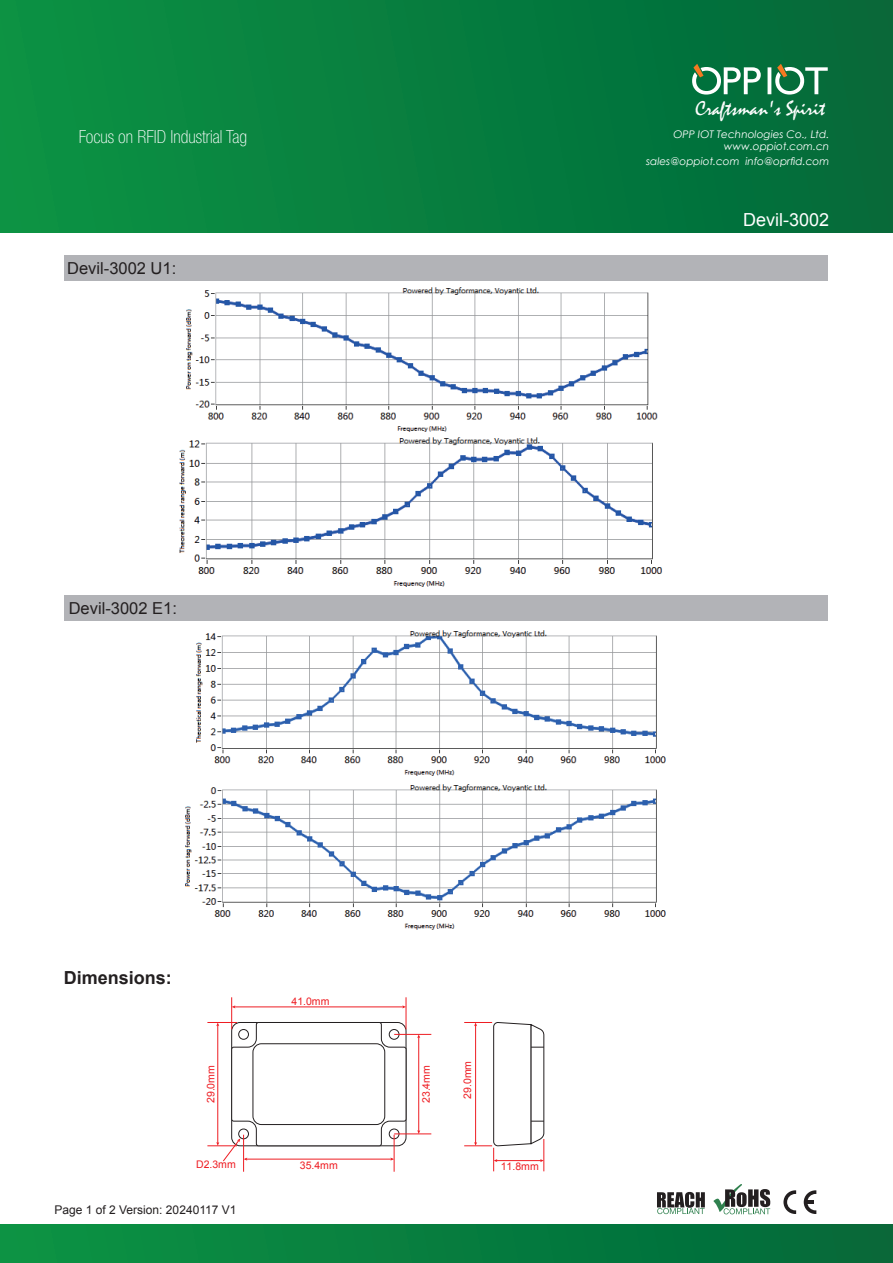
<style>
.page{position:relative;width:893px;height:1263px;background:#fff}
.page>*{position:absolute;margin:0;border:0;box-sizing:border-box;transform-origin:0 0}
.t1{font:21px "Mistral";color:#fff}
.t2{font:100 condensed 18px "Helvetica Neue LT Pro";color:#fff}
.t3{font:700 18px "Arial";color:#231f20}
.t4{font:18px "Arial";color:#fff}
.t5{font:16.5px "Arial";color:#231f20}
.t6{font:12px "Arial";color:#231f20}
.t7{font:italic 10.5px/14.2px "Century Gothic";color:#fff;text-align:right}
.t8{font:10.5px "Arial";color:#ee1d23}
</style>
<div class="page">
<div style="left:0;top:0;width:893px;height:232px;background:linear-gradient(to right,#0c9244,#02683a)"></div>
<div style="left:0;top:1225px;width:893px;height:38px;background:linear-gradient(to right,#0c9344,#026839)"></div>
<svg style="left:692px;top:64px;width:136px;height:31px"></svg>
<svg style="left:783px;top:1190px;width:13px;height:24px"></svg>
<svg style="left:804px;top:1190px;width:12px;height:24px"></svg>
<svg style="left:713px;top:1184px;width:57px;height:30px"></svg>
<svg style="left:657px;top:1192px;width:48px;height:22px"></svg>
<div style="left:65px;top:255px;width:763px;height:26px;background:#b2b3b7"></div>
<div style="left:65px;top:595px;width:763px;height:26px;background:#b2b3b7"></div>
<img style="left:196px;top:630px;width:470px;height:146px">
<img style="left:185px;top:784px;width:481px;height:146px">
<img style="left:186px;top:287px;width:472px;height:145px">
<img style="left:179px;top:437px;width:483px;height:150px">
<hr style="left:394px;top:1034px;width:37px;height:1px;background:#ee1d23">
<hr style="left:394px;top:1133px;width:37px;height:1px;background:#ee1d23">
<hr style="left:234px;top:1006px;width:170px;height:1px;background:#ee1d23">
<hr style="left:231px;top:997px;width:1px;height:32px;background:#ee1d23">
<hr style="left:406px;top:997px;width:1px;height:32px;background:#ee1d23">
<hr style="left:394px;top:1135px;width:1px;height:37px;background:#ee1d23">
<hr style="left:243px;top:1135px;width:1px;height:37px;background:#ee1d23">
<hr style="left:418px;top:1036px;width:1px;height:96px;background:#ee1d23">
<hr style="left:207px;top:1145px;width:30px;height:1px;background:#ee1d23">
<hr style="left:207px;top:1022px;width:30px;height:1px;background:#ee1d23">
<svg style="left:464px;top:1022px;width:81px;height:149px"></svg>
<svg style="left:216px;top:1021px;width:191px;height:141px"></svg>
<div style="left:253px;top:1044px;width:132px;height:80px;background:#fff;border-radius:9px"></div>
<div style="left:252px;top:1043px;width:133px;height:82px;border:1px solid #231f20;border-radius:9px"></div>
<h2 class="t2" style="left:79px;top:127px;width:170px">Focus on RFID Industrial Tag</h2>
<h3 class="t5" style="left:67px;top:258px;width:111px">Devil-3002 U1:</h3>
<h3 class="t5" style="left:69px;top:598px;width:110px">Devil-3002 E1:</h3>
<h1 class="t1" style="left:696px;top:96px;width:131px">Craftsman's Spirit</h1>
<p class="t7" style="left:673px;top:127px;width:157px">OPP IOT Technologies Co., Ltd.</p>
<p class="t7" style="left:646px;top:139px;width:185px">www.oppiot.com.cn sales@oppiot.com info@oprfid.com</p>
<h2 class="t4" style="left:743px;top:208px;width:88px">Devil-3002</h2>
<h2 class="t3" style="left:64px;top:966px;width:110px">Dimensions:</h2>
<p class="t8" style="left:204px;top:1103px;width:39px;rotate:-90deg">29.0mm</p>
<p class="t8" style="left:291px;top:994px;width:39px">41.0mm</p>
<p class="t8" style="left:196px;top:1157px;width:41px">D2.3mm</p>
<p class="t8" style="left:300px;top:1158px;width:39px">35.4mm</p>
<p class="t6" style="left:55px;top:1202px;width:183px">Page 1 of 2 Version: 20240117 V1</p>
<p class="t8" style="left:419px;top:1103px;width:39px;rotate:-90deg">23.4mm</p>
<p class="t8" style="left:461px;top:1099px;width:39px;rotate:-90deg">29.0mm</p>
<p class="t8" style="left:501px;top:1160px;width:39px">11.8mm</p>
</div>
